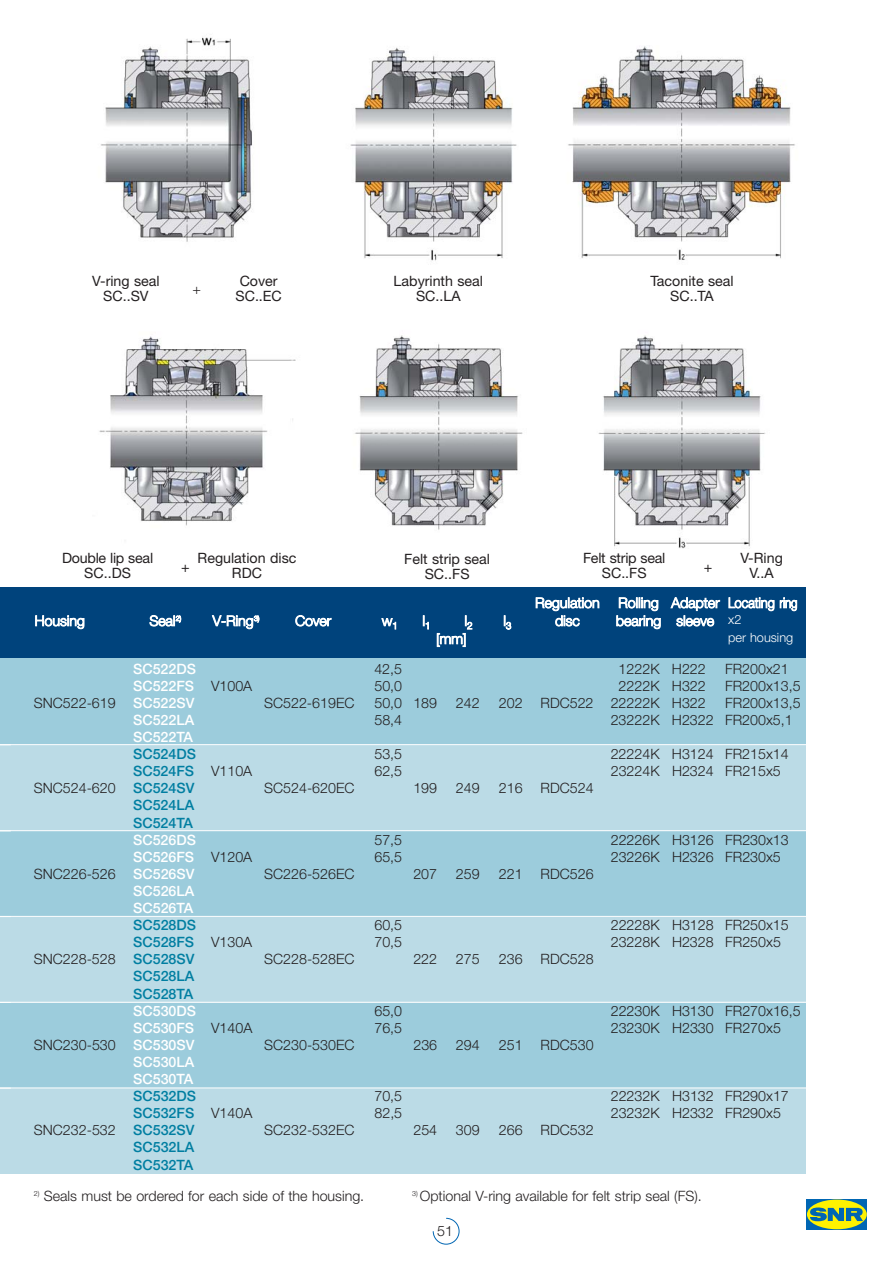
<style>
.page{position:relative;width:893px;height:1263px;background:#fff}
.page>*{position:absolute;margin:0;border:0;box-sizing:border-box;transform-origin:0 0}
.t1{font:300 14.25px "Helvetica Neue";color:#231f20}
.t2{font:14.25px/15px "Helvetica Neue";color:#231f20;text-align:center}
.t3{font:500 14.25px/17.1px "Helvetica Neue";color:#fff}
.t4{font:500 14.25px/17.1px "Helvetica Neue";color:#007ea1}
.t5{font:300 14.25px "Helvetica Neue";letter-spacing:-.005em;color:#fff}
.t6{font:300 12.75px/18px "Helvetica Neue";color:#fff}
.s1{font-weight:300;color:#231f20}
.s2{font-weight:500;color:#fff}
.s3{font-weight:500;color:#007ea1}
</style>
<div class="page">
<svg style="left:806px;top:1199px;width:61px;height:31px"></svg>
<div style="left:807px;top:1200px;width:59px;height:29px;background:#fff200;border-radius:50%"></div>
<svg style="left:810px;top:1207px;width:53px;height:14px"></svg>
<div style="left:0;top:658px;width:805px;height:499px;background:#9cccdc"></div>
<div style="left:0;top:745px;width:805px;height:86px;background:#bbdbe6"></div>
<div style="left:0;top:917px;width:805px;height:85px;background:#bbdbe6"></div>
<div style="left:0;top:1088px;width:805px;height:86px;background:#bbdbe6"></div>
<div style="left:0;top:587px;width:805px;height:71px;background:#00437c"></div>
<hr style="left:0;top:744px;width:806px;height:1px;background:#fff">
<hr style="left:0;top:830px;width:806px;height:1px;background:#fff">
<hr style="left:0;top:916px;width:806px;height:1px;background:#fff">
<hr style="left:0;top:1002px;width:806px;height:1px;background:#fff">
<hr style="left:0;top:1087px;width:806px;height:1px;background:#fff">
<img style="left:99px;top:336px;width:197px;height:190px">
<img style="left:568px;top:46px;width:227px;height:214px">
<img style="left:355px;top:335px;width:168px;height:195px">
<img style="left:598px;top:335px;width:168px;height:214px">
<img style="left:350px;top:47px;width:167px;height:214px">
<img style="left:101px;top:37px;width:151px;height:205px">
<svg style="left:433px;top:1218px;width:26px;height:27px"></svg>
<p class="t2" style="left:92px;top:275px;width:69px">V-ring seal<br>SC..SV</p>
<p class="t2" style="left:235px;top:275px;width:48px;text-align:left">Cover<br>SC..EC</p>
<p class="t2" style="left:393px;top:275px;width:91px">Labyrinth seal<br>SC..LA</p>
<p class="t2" style="left:650px;top:275px;width:85px">Taconite seal<br>SC..TA</p>
<p class="t1" style="left:192px;top:283px;width:10px">+</p>
<p class="t2" style="left:62px;top:552px;width:93px">Double lip seal<br>SC..DS</p>
<p class="t2" style="left:197px;top:552px;width:100px">Regulation disc<br>RDC</p>
<p class="t2" style="left:404px;top:553px;width:87px">Felt strip seal<br>SC..FS</p>
<p class="t2" style="left:583px;top:552px;width:84px">Felt strip seal<br>SC..FS</p>
<p class="t2" style="left:740px;top:552px;width:44px">V-Ring<br>V..A</p>
<p class="t2" style="left:181px;top:561px;width:10px">+</p>
<p class="t2" style="left:703px;top:561px;width:10px">+</p>
<p class="t5" style="left:535px;top:598px;width:66px">Regulation</p>
<p class="t5" style="left:618px;top:598px;width:180px">Rolling Adapter Locating ring</p>
<p class="t5" style="left:35px;top:616px;width:52px">Housing</p>
<p class="t5" style="left:149px;top:616px;width:33px">Seal<sup>2)</sup></p>
<p class="t5" style="left:212px;top:616px;width:48px">V-Ring<sup>3)</sup></p>
<p class="t5" style="left:295px;top:616px;width:37px">Cover</p>
<p class="t5" style="left:382px;top:616px;width:17px">w<sub>1</sub></p>
<p class="t5" style="left:422px;top:616px;width:9px">l<sub>1</sub></p>
<p class="t5" style="left:464px;top:616px;width:9px">l<sub>2</sub></p>
<p class="t5" style="left:503px;top:616px;width:9px">l<sub>3</sub></p>
<p class="t5" style="left:555px;top:616px;width:26px">disc</p>
<p class="t5" style="left:616px;top:616px;width:100px">bearing sleeve</p>
<p class="t5" style="left:436px;top:634px;width:32px">[mm]</p>
<p class="t6" style="left:728px;top:612px;width:67px">x2<br>per housing</p>
<p class="t3" style="left:133px;top:661px;width:64px">SC522DS</p>
<p class="t1" style="left:374px;top:663px;width:29px">42,5</p>
<p class="t1" style="left:618px;top:663px;width:89px">1222K H222</p>
<p class="t1" style="left:725px;top:663px;width:65px">FR200x21</p>
<p class="t3" style="left:133px;top:678px;width:121px">SC522FS <span class="s1">V100A</span></p>
<p class="t1" style="left:374px;top:681px;width:29px">50,0</p>
<p class="t1" style="left:618px;top:681px;width:89px">2222K H322</p>
<p class="t1" style="left:725px;top:681px;width:77px">FR200x13,5</p>
<p class="t1" style="left:34px;top:698px;width:162px">SNC522-619 <span class="s2">SC522SV</span></p>
<p class="t1" style="left:264px;top:698px;width:92px">SC522-619EC</p>
<p class="t1" style="left:374px;top:698px;width:64px">50,0 189</p>
<p class="t1" style="left:456px;top:698px;width:25px">242</p>
<p class="t1" style="left:540px;top:698px;width:167px">RDC522 22222K H322</p>
<p class="t1" style="left:725px;top:698px;width:77px">FR200x13,5</p>
<p class="t3" style="left:133px;top:713px;width:62px">SC522LA</p>
<p class="t1" style="left:374px;top:715px;width:29px">58,4</p>
<p class="t1" style="left:610px;top:715px;width:183px">23222K H2322 FR200x5,1</p>
<p class="t3" style="left:133px;top:730px;width:61px">SC522TA</p>
<p class="t4" style="left:133px;top:747px;width:64px">SC524DS</p>
<p class="t1" style="left:374px;top:749px;width:29px">53,5</p>
<p class="t1" style="left:610px;top:749px;width:179px">22224K H3124 FR215x14</p>
<p class="t4" style="left:133px;top:764px;width:121px">SC524FS <span class="s1">V110A</span></p>
<p class="t1" style="left:374px;top:766px;width:29px">62,5</p>
<p class="t1" style="left:610px;top:766px;width:172px">23224K H2324 FR215x5</p>
<p class="t1" style="left:34px;top:783px;width:162px">SNC524-620 <span class="s3">SC524SV</span></p>
<p class="t1" style="left:264px;top:783px;width:92px">SC524-620EC</p>
<p class="t1" style="left:413px;top:783px;width:25px">199</p>
<p class="t1" style="left:456px;top:783px;width:25px">249</p>
<p class="t1" style="left:540px;top:783px;width:55px">RDC524</p>
<p class="t4" style="left:133px;top:798px;width:62px">SC524LA<br>SC524TA</p>
<p class="t3" style="left:133px;top:832px;width:64px">SC526DS</p>
<p class="t1" style="left:374px;top:834px;width:29px">57,5</p>
<p class="t1" style="left:610px;top:834px;width:179px">22226K H3126 FR230x13</p>
<p class="t3" style="left:133px;top:849px;width:121px">SC526FS <span class="s1">V120A</span></p>
<p class="t1" style="left:374px;top:852px;width:29px">65,5</p>
<p class="t1" style="left:610px;top:852px;width:172px">23226K H2326 FR230x5</p>
<p class="t1" style="left:34px;top:869px;width:162px">SNC226-526 <span class="s2">SC526SV</span></p>
<p class="t1" style="left:264px;top:869px;width:92px">SC226-526EC</p>
<p class="t1" style="left:413px;top:869px;width:25px">207</p>
<p class="t1" style="left:456px;top:869px;width:25px">259</p>
<p class="t1" style="left:540px;top:869px;width:55px">RDC526</p>
<p class="t3" style="left:133px;top:884px;width:62px">SC526LA<br>SC526TA</p>
<p class="t4" style="left:133px;top:918px;width:64px">SC528DS</p>
<p class="t1" style="left:374px;top:920px;width:29px">60,5</p>
<p class="t1" style="left:610px;top:920px;width:179px">22228K H3128 FR250x15</p>
<p class="t4" style="left:133px;top:935px;width:121px">SC528FS <span class="s1">V130A</span></p>
<p class="t1" style="left:374px;top:937px;width:29px">70,5</p>
<p class="t1" style="left:610px;top:937px;width:172px">23228K H2328 FR250x5</p>
<p class="t1" style="left:34px;top:954px;width:162px">SNC228-528 <span class="s3">SC528SV</span></p>
<p class="t1" style="left:264px;top:954px;width:92px">SC228-528EC</p>
<p class="t1" style="left:413px;top:954px;width:25px">222</p>
<p class="t1" style="left:456px;top:954px;width:25px">275</p>
<p class="t1" style="left:540px;top:954px;width:55px">RDC528</p>
<p class="t4" style="left:133px;top:969px;width:62px">SC528LA<br>SC528TA</p>
<p class="t3" style="left:133px;top:1003px;width:64px">SC530DS</p>
<p class="t1" style="left:374px;top:1005px;width:29px">65,0</p>
<p class="t1" style="left:610px;top:1005px;width:191px">22230K H3130 FR270x16,5</p>
<p class="t3" style="left:133px;top:1020px;width:121px">SC530FS <span class="s1">V140A</span></p>
<p class="t1" style="left:374px;top:1023px;width:29px">76,5</p>
<p class="t1" style="left:610px;top:1023px;width:172px">23230K H2330 FR270x5</p>
<p class="t1" style="left:34px;top:1040px;width:162px">SNC230-530 <span class="s2">SC530SV</span></p>
<p class="t1" style="left:264px;top:1040px;width:92px">SC230-530EC</p>
<p class="t1" style="left:413px;top:1040px;width:25px">236</p>
<p class="t1" style="left:456px;top:1040px;width:25px">294</p>
<p class="t1" style="left:540px;top:1040px;width:55px">RDC530</p>
<p class="t3" style="left:133px;top:1055px;width:62px">SC530LA<br>SC530TA</p>
<p class="t4" style="left:133px;top:1089px;width:64px">SC532DS</p>
<p class="t1" style="left:374px;top:1091px;width:29px">70,5</p>
<p class="t1" style="left:610px;top:1091px;width:179px">22232K H3132 FR290x17</p>
<p class="t4" style="left:133px;top:1106px;width:121px">SC532FS <span class="s1">V140A</span></p>
<p class="t1" style="left:374px;top:1108px;width:29px">82,5</p>
<p class="t1" style="left:610px;top:1108px;width:172px">23232K H2332 FR290x5</p>
<p class="t1" style="left:34px;top:1125px;width:162px">SNC232-532 <span class="s3">SC532SV</span></p>
<p class="t1" style="left:264px;top:1125px;width:92px">SC232-532EC</p>
<p class="t1" style="left:413px;top:1125px;width:25px">254</p>
<p class="t1" style="left:456px;top:1125px;width:25px">309</p>
<p class="t1" style="left:540px;top:1125px;width:55px">RDC532</p>
<p class="t4" style="left:133px;top:1140px;width:62px">SC532LA<br>SC532TA</p>
<p class="t1" style="left:499px;top:698px;width:25px">202</p>
<p class="t1" style="left:499px;top:783px;width:25px">216</p>
<p class="t1" style="left:499px;top:869px;width:25px">221</p>
<p class="t1" style="left:499px;top:954px;width:25px">236</p>
<p class="t1" style="left:499px;top:1040px;width:25px">251</p>
<p class="t1" style="left:499px;top:1125px;width:25px">266</p>
<p class="t1" style="left:34px;top:1191px;width:332px"><sup>2)</sup> Seals must be ordered for each side of the housing.</p>
<p class="t1" style="left:412px;top:1191px;width:291px"><sup>3)</sup> Optional V-ring available for felt strip seal (FS).</p>
<p class="t1" style="left:437px;top:1226px;width:17px">51</p>
</div>
